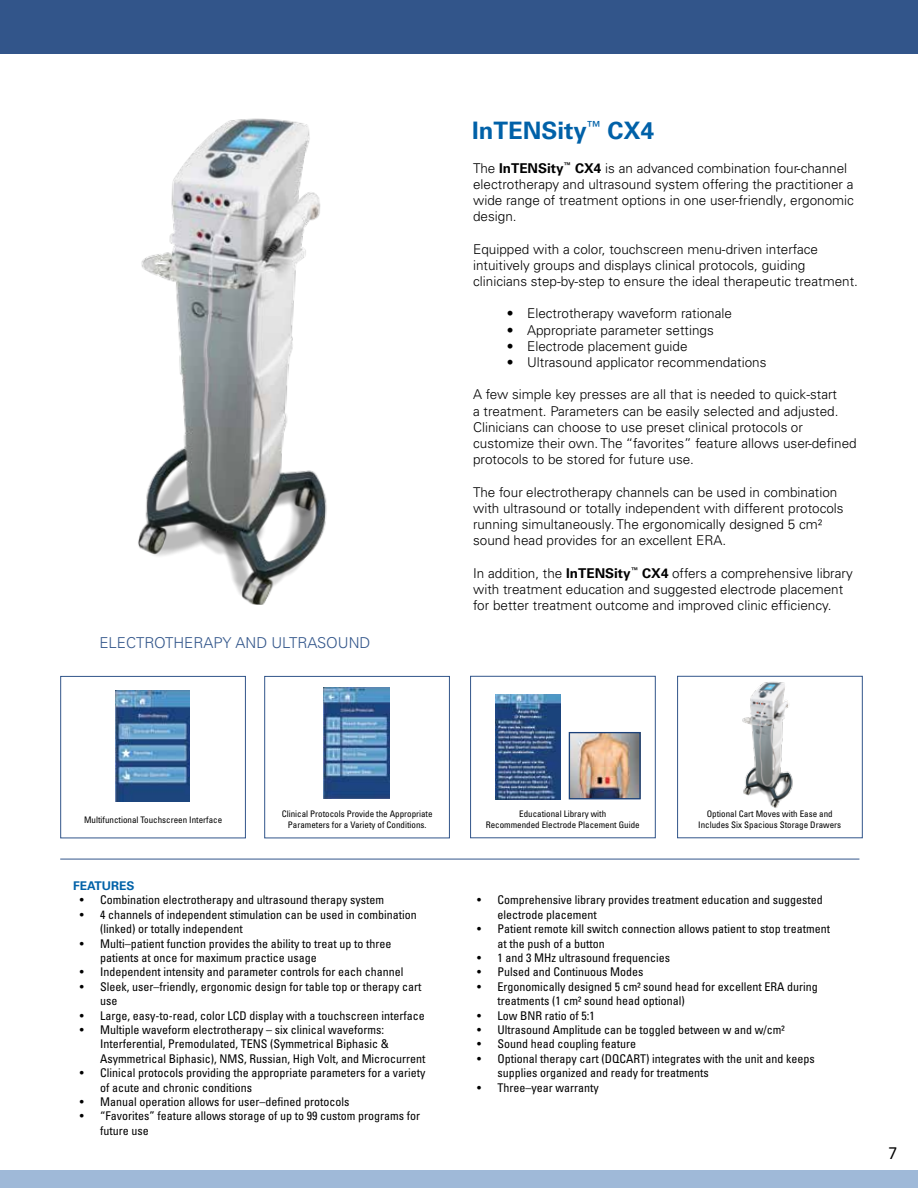
<style>
.page{position:relative;width:918px;height:1188px;background:#fff}
.page>*{position:absolute;margin:0;border:0;box-sizing:border-box;transform-origin:0 0}
.t1{font:700 24px "Univers LT Pro 65";color:#0061a8}
.t2{font:16.5px "Avenir";color:#000}
.t3{font:300 15px "Univers LT Pro 45";color:#32558a}
.t4{font:300 13.5px/16.2px "Univers LT Pro 45";color:#000}
.t5{font:condensed 12px/14.4px "Univers LT Pro";color:#000}
.t6{font:700 12px "Univers LT Pro 65";color:#0061a8}
.t7{font:condensed 9px/10.8px "Univers LT Pro";color:#000;text-align:center}
.s1{font-family:"Univers LT Pro 65";font-weight:700}
</style>
<div class="page">
<div style="left:0;top:0;width:918px;height:53px;background:#32558a"></div>
<div style="left:0;top:1171px;width:918px;height:17px;background:#9fb9d8"></div>
<hr style="left:60px;top:859px;width:799px;height:1px;background:#32558a">
<div style="left:265px;top:676px;width:185px;height:162px;background:#fff;border:1px solid #32558a"></div>
<div style="left:677px;top:676px;width:186px;height:162px;background:#fff;border:1px solid #32558a"></div>
<div style="left:470px;top:676px;width:186px;height:162px;background:#fff;border:1px solid #32558a"></div>
<img style="left:495px;top:694px;width:66px;height:105px">
<img style="left:571px;top:734px;width:68px;height:63px">
<div style="left:569px;top:732px;width:72px;height:67px;border:1px solid #1c427b"></div>
<img style="left:742px;top:681px;width:51px;height:127px">
<img style="left:138px;top:118px;width:189px;height:487px">
<img style="left:323px;top:688px;width:67px;height:111px">
<div style="left:60px;top:676px;width:186px;height:162px;background:#fff;border:1px solid #32558a"></div>
<img style="left:116px;top:691px;width:74px;height:111px">
<p class="t3" style="left:99px;top:633px;width:272px">ELECTROTHERAPY AND ULTRASOUND</p>
<h1 class="t1" style="left:472px;top:117px;width:184px">InTENSity<sup>™</sup> CX4</h1>
<p class="t4" style="left:473px;top:160px;width:382px">The <span class="s1">InTENSity</span><sup>™</sup> <span class="s1">CX4</span> is an advanced combination four-channel electrotherapy and ultrasound system offering the practitioner a wide range of treatment options in one user-friendly, ergonomic design.</p>
<p class="t4" style="left:473px;top:241px;width:386px">Equipped with a color, touchscreen menu-driven interface intuitively groups and displays clinical protocols, guiding clinicians step-by-step to ensure the ideal therapeutic treatment.</p>
<p class="t4" style="left:507px;top:306px;width:227px">• Electrotherapy waveform rationale</p>
<p class="t4" style="left:507px;top:322px;width:209px">• Appropriate parameter settings</p>
<p class="t4" style="left:507px;top:338px;width:182px">• Electrode placement guide</p>
<p class="t4" style="left:507px;top:354px;width:261px">• Ultrasound applicator recommendations</p>
<p class="t4" style="left:473px;top:387px;width:385px">A few simple key presses are all that is needed to quick-start<br>a treatment. Parameters can be easily selected and adjusted.<br>Clinicians can choose to use preset clinical protocols or customize their own. The “favorites” feature allows user-defined protocols to be stored for future use.</p>
<p class="t4" style="left:473px;top:484px;width:372px">The four electrotherapy channels can be used in combination with ultrasound or totally independent with different protocols running simultaneously. The ergonomically designed 5 cm² sound head provides for an excellent ERA.</p>
<p class="t4" style="left:473px;top:565px;width:381px">In addition, the <span class="s1">InTENSity</span><sup>™</sup> <span class="s1">CX4</span> offers a comprehensive library with treatment education and suggested electrode placement for better treatment outcome and improved clinic efficiency.</p>
<p class="t7" style="left:84px;top:814px;width:140px">Multifunctional Touchscreen Interface</p>
<p class="t7" style="left:282px;top:808px;width:152px">Clinical Protocols Provide the Appropriate<br>Parameters for a Variety of Conditions.</p>
<p class="t7" style="left:486px;top:808px;width:155px">Educational Library with<br>Recommended Electrode Placement Guide</p>
<p class="t7" style="left:698px;top:808px;width:144px">Optional Cart Moves with Ease and<br>Includes Six Spacious Storage Drawers</p>
<p class="t6" style="left:73px;top:879px;width:63px">FEATURES</p>
<p class="t5" style="left:80px;top:893px;width:306px">• Combination electrotherapy and ultrasound therapy system</p>
<p class="t5" style="left:100px;top:907px;width:318px;text-indent:-20px">• 4 channels of independent stimulation can be used in combination (linked) or totally independent</p>
<p class="t5" style="left:100px;top:936px;width:293px;text-indent:-20px">• Multi–patient function provides the ability to treat up to three patients at once for maximum practice usage</p>
<p class="t5" style="left:80px;top:965px;width:325px">• Independent intensity and parameter controls for each channel</p>
<p class="t5" style="left:100px;top:979px;width:323px;text-indent:-20px">• Sleek, user–friendly, ergonomic design for table top or therapy cart use</p>
<p class="t5" style="left:80px;top:1008px;width:346px">• Large, easy-to-read, color LCD display with a touchscreen interface</p>
<p class="t5" style="left:100px;top:1022px;width:327px;text-indent:-20px">• Multiple waveform electrotherapy – six clinical waveforms:<br>Interferential, Premodulated, TENS (Symmetrical Biphasic &amp;<br>Asymmetrical Biphasic), NMS, Russian, High Volt, and Microcurrent</p>
<p class="t5" style="left:100px;top:1065px;width:327px;text-indent:-20px">• Clinical protocols providing the appropriate parameters for a variety of acute and chronic conditions</p>
<p class="t5" style="left:80px;top:1094px;width:271px">• Manual operation allows for user–defined protocols</p>
<p class="t5" style="left:100px;top:1109px;width:321px;text-indent:-20px">• “Favorites” feature allows storage of up to 99 custom programs for future use</p>
<p class="t5" style="left:498px;top:893px;width:327px;text-indent:-20px">• Comprehensive library provides treatment education and suggested electrode placement</p>
<p class="t5" style="left:498px;top:922px;width:334px;text-indent:-20px">• Patient remote kill switch connection allows patient to stop treatment at the push of a button</p>
<p class="t5" style="left:477px;top:950px;width:194px">• 1 and 3 MHz ultrasound frequencies</p>
<p class="t5" style="left:477px;top:965px;width:168px">• Pulsed and Continuous Modes</p>
<p class="t5" style="left:498px;top:979px;width:322px;text-indent:-20px">• Ergonomically designed 5 cm² sound head for excellent ERA during treatments (1 cm² sound head optional)</p>
<p class="t5" style="left:477px;top:1008px;width:119px">• Low BNR ratio of 5:1</p>
<p class="t5" style="left:477px;top:1022px;width:309px">• Ultrasound Amplitude can be toggled between w and w/cm²</p>
<p class="t5" style="left:477px;top:1037px;width:160px">• Sound head coupling feature</p>
<p class="t5" style="left:498px;top:1051px;width:319px;text-indent:-20px">• Optional therapy cart (DQCART) integrates with the unit and keeps supplies organized and ready for treatments</p>
<p class="t5" style="left:477px;top:1080px;width:123px">• Three–year warranty</p>
<h2 class="t2" style="left:888px;top:1143px;width:11px">7</h2>
</div>
